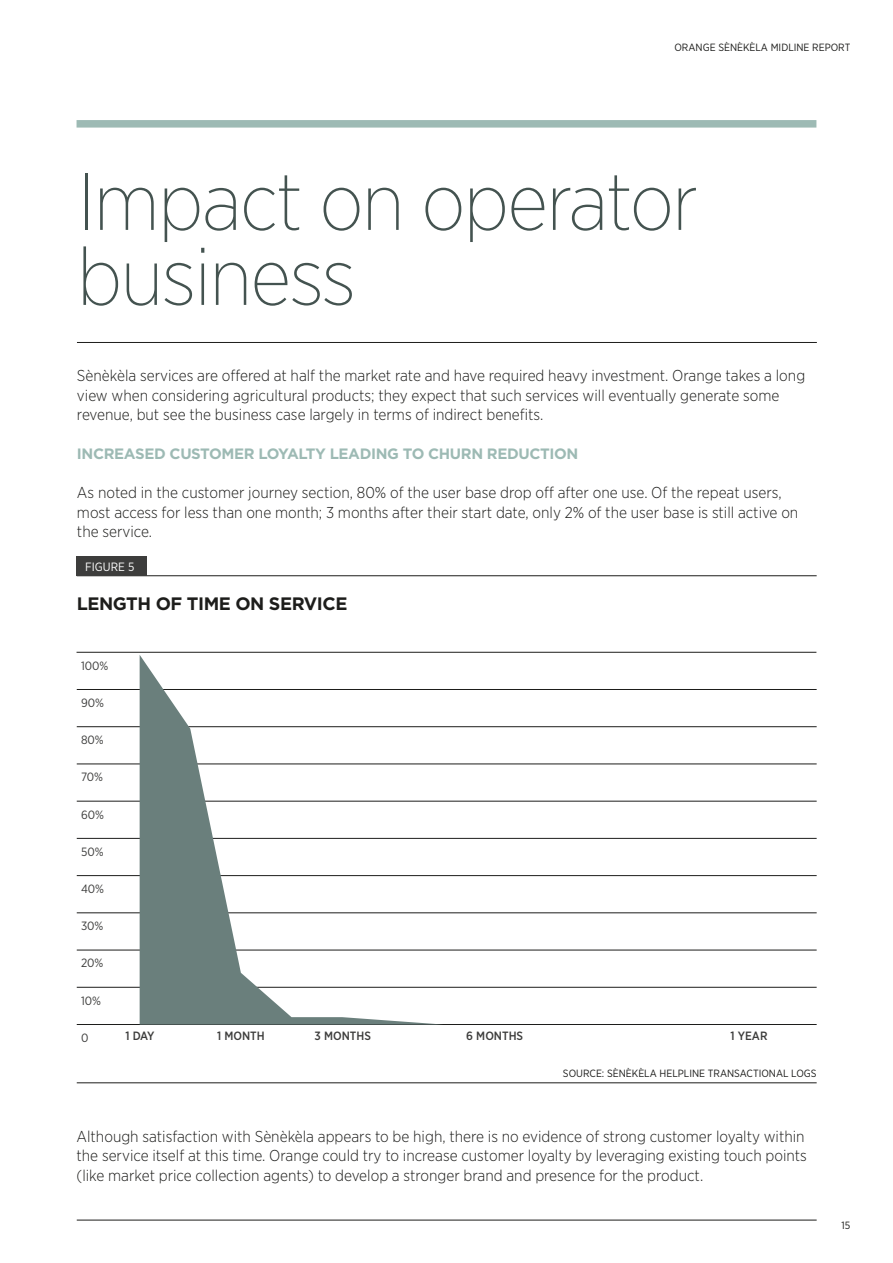
<style>
.page{position:relative;width:893px;height:1263px;background:#fff}
.page>*{position:absolute;margin:0;border:0;box-sizing:border-box;transform-origin:0 0}
.t1{font:200 81px/75px "Gotham Narrow";letter-spacing:-.02em;color:#445350}
.t2{font:700 18px "Gotham";letter-spacing:-.025em;color:#1d1d1b}
.t3{font:300 15.75px/19.5px "Gotham Narrow";color:#1d1d1b}
.t4{font:700 15px "Gotham";letter-spacing:-.025em;color:#9dbab4}
.t5{font:12px "Gotham Narrow";color:#3d3d3c}
.t6{font:500 12px "Gotham Narrow";color:#3d3d3c}
.t7{font:12px "Gotham Narrow";color:#fff}
.t8{font:10.5px "Gotham Narrow";color:#1d1d1b}
</style>
<div class="page">
<div style="left:77px;top:120px;width:739px;height:8px;background:#9dbab4"></div>
<hr style="left:77px;top:1220px;width:740px;height:1px;background:#1d1d1b">
<hr style="left:77px;top:342px;width:740px;height:1px;background:#1d1d1b">
<hr style="left:77px;top:575px;width:740px;height:1px;background:#1d1d1b">
<hr style="left:77px;top:1082px;width:740px;height:1px;background:#1d1d1b">
<div style="left:77px;top:557px;width:70px;height:19px;background:#3d3d3c"></div>
<hr style="left:77px;top:950px;width:740px;height:1px;background:#1d1d1b">
<hr style="left:77px;top:987px;width:740px;height:1px;background:#1d1d1b">
<hr style="left:77px;top:838px;width:740px;height:1px;background:#1d1d1b">
<hr style="left:77px;top:912px;width:740px;height:1px;background:#1d1d1b">
<hr style="left:77px;top:875px;width:740px;height:1px;background:#1d1d1b">
<hr style="left:77px;top:764px;width:740px;height:1px;background:#1d1d1b">
<hr style="left:77px;top:801px;width:740px;height:1px;background:#1d1d1b">
<hr style="left:77px;top:726px;width:740px;height:1px;background:#1d1d1b">
<hr style="left:77px;top:689px;width:740px;height:1px;background:#1d1d1b">
<hr style="left:77px;top:652px;width:739px;height:1px;background:#1d1d1b">
<hr style="left:77px;top:1024px;width:740px;height:1px;background:#1d1d1b">
<svg style="left:140px;top:655px;width:354px;height:369px"></svg>
<p class="t8" style="left:674px;top:41px;width:177px">ORANGE SÈNÈKÈLA MIDLINE REPORT</p>
<h1 class="t1" style="left:77px;top:162px;width:622px">Impact on operator business</h1>
<p class="t3" style="left:77px;top:365px;width:730px">Sènèkèla services are offered at half the market rate and have required heavy investment. Orange takes a long view when considering agricultural products; they expect that such services will eventually generate some revenue, but see the business case largely in terms of indirect benefits.</p>
<p class="t4" style="left:77px;top:444px;width:503px">INCREASED CUSTOMER LOYALTY LEADING TO CHURN REDUCTION</p>
<p class="t3" style="left:77px;top:482px;width:723px">As noted in the customer journey section, 80% of the user base drop off after one use. Of the repeat users, most access for less than one month; 3 months after their start date, only 2% of the user base is still active on the service.</p>
<p class="t7" style="left:85px;top:559px;width:51px">FIGURE 5</p>
<p class="t2" style="left:77px;top:592px;width:272px">LENGTH OF TIME ON SERVICE</p>
<p class="t5" style="left:81px;top:658px;width:29px">100%</p>
<p class="t5" style="left:81px;top:695px;width:24px">90%</p>
<p class="t5" style="left:81px;top:732px;width:24px">80%</p>
<p class="t5" style="left:81px;top:770px;width:24px">70%</p>
<p class="t5" style="left:81px;top:807px;width:24px">60%</p>
<p class="t5" style="left:81px;top:844px;width:24px">50%</p>
<p class="t5" style="left:81px;top:881px;width:25px">40%</p>
<p class="t5" style="left:81px;top:918px;width:24px">30%</p>
<p class="t5" style="left:81px;top:956px;width:24px">20%</p>
<p class="t5" style="left:81px;top:993px;width:22px">10%</p>
<p class="t5" style="left:81px;top:1030px;width:9px">0</p>
<p class="t6" style="left:125px;top:1028px;width:31px">1 DAY</p>
<p class="t6" style="left:217px;top:1028px;width:49px">1 MONTH</p>
<p class="t6" style="left:315px;top:1028px;width:58px">3 MONTHS</p>
<p class="t6" style="left:466px;top:1028px;width:58px">6 MONTHS</p>
<p class="t6" style="left:730px;top:1028px;width:39px">1 YEAR</p>
<p class="t8" style="left:563px;top:1067px;width:255px">SOURCE: SÈNÈKÈLA HELPLINE TRANSACTIONAL LOGS</p>
<p class="t3" style="left:77px;top:1126px;width:732px">Although satisfaction with Sènèkèla appears to be high, there is no evidence of strong customer loyalty within the service itself at this time. Orange could try to increase customer loyalty by leveraging existing touch points (like market price collection agents) to develop a stronger brand and presence for the product.</p>
<p class="t8" style="left:842px;top:1219px;width:10px">15</p>
</div>
